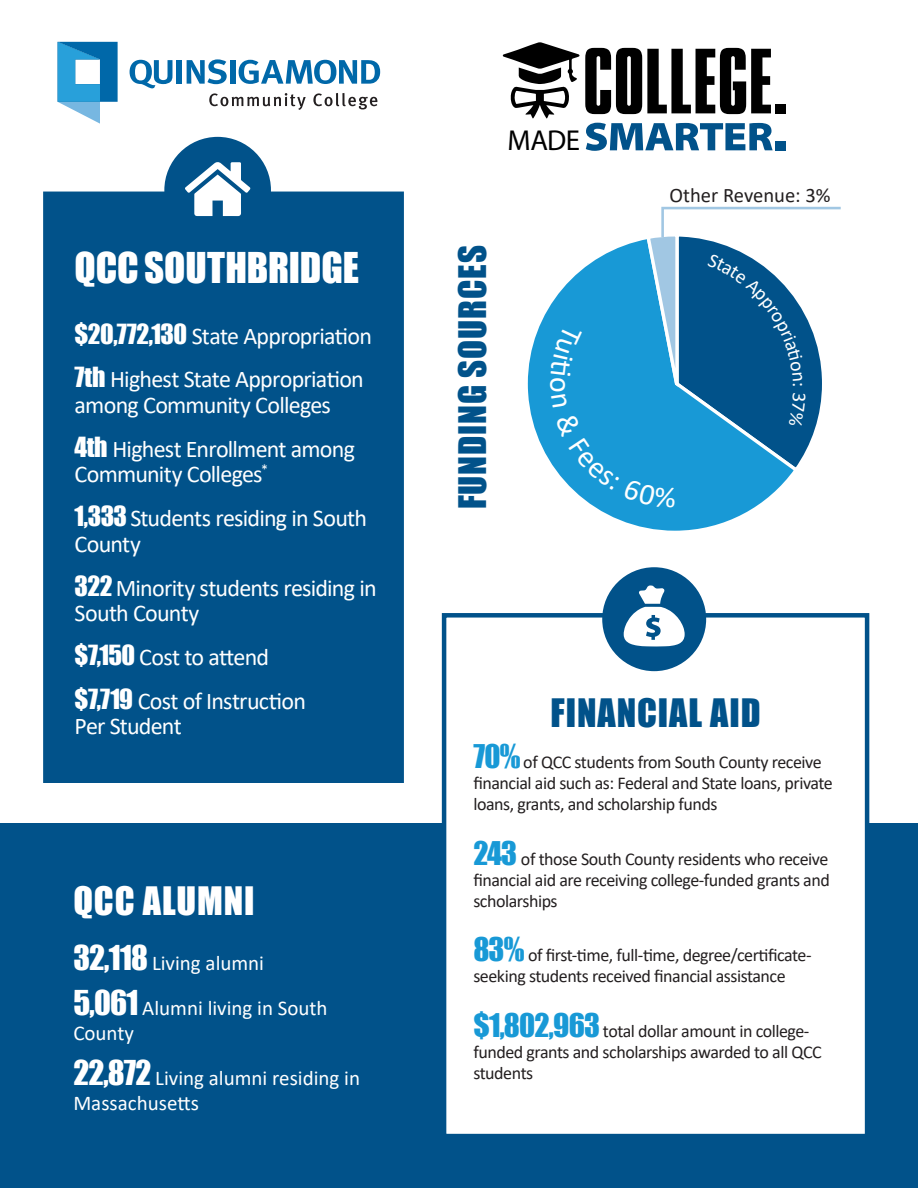
<style>
.page{position:relative;width:918px;height:1188px;background:#fff}
.page>*{position:absolute;margin:0;border:0;box-sizing:border-box;transform-origin:0 0}
.t1{font:79.35px "Press Gothic Pro";letter-spacing:.015em;color:#000}
.t2{font:39px "Impact";letter-spacing:-.005em;color:#fff}
.t3{font:36px "Impact";letter-spacing:.025em;color:#01528a}
.t4{font:36px "Impact";letter-spacing:.025em;color:#fff}
.t5{font:34.95px "Impact";letter-spacing:.025em;color:#01528a}
.t6{font:28.8px "Myriad Pro";color:#000}
.t7{font:24px/43.8px "Calibri";letter-spacing:-.03em;color:#fff}
.t8{font:21px/44.5px "Calibri";color:#fff}
.t9{font:20.55px "Calibri";color:#231f20}
.t10{font:18px/21px "Calibri";letter-spacing:-.025em;color:#231f20}
.s1{font-family:"Impact";font-size:25.5px}
.s2{font-family:"Impact";font-size:31.5px}
.s3{font-family:"Impact";font-size:30px;color:#1899d6}
</style>
<div class="page">
<div style="left:0;top:823px;width:918px;height:365px;background:#01528a"></div>
<svg style="left:58px;top:42px;width:60px;height:82px"></svg>
<svg style="left:130px;top:60px;width:42px;height:28px"></svg>
<div style="left:176px;top:60px;width:6px;height:24px;background:#0068a9"></div>
<svg style="left:187px;top:59px;width:40px;height:25px"></svg>
<div style="left:230px;top:60px;width:5px;height:24px;background:#0068a9"></div>
<svg style="left:239px;top:60px;width:141px;height:24px"></svg>
<svg style="left:209px;top:93px;width:97px;height:17px"></svg>
<svg style="left:313px;top:93px;width:64px;height:16px"></svg>
<div style="left:444px;top:615px;width:423px;height:521px;background:#fff"></div>
<div style="left:442px;top:613px;width:427px;height:525px;border:4px solid #01528a"></div>
<div style="left:604px;top:569px;width:101px;height:101px;background:#01528a;border-radius:50%"></div>
<div style="left:602px;top:567px;width:104px;height:104px;border:3px solid #01528a;border-radius:50%"></div>
<svg style="left:624px;top:585px;width:61px;height:61px"></svg>
<svg style="left:503px;top:42px;width:77px;height:77px"></svg>
<svg style="left:586px;top:123px;width:187px;height:28px"></svg>
<div style="left:775px;top:141px;width:10px;height:9px;background:#01528a"></div>
<div style="left:45px;top:194px;width:357px;height:587px;background:#01528a"></div>
<div style="left:43px;top:192px;width:361px;height:591px;border:4px solid #01528a"></div>
<div style="left:166px;top:138px;width:104px;height:104px;background:#01528a;border-radius:50%"></div>
<div style="left:164px;top:137px;width:107px;height:106px;border:3px solid #01528a;border-radius:50%"></div>
<svg style="left:185px;top:162px;width:66px;height:54px"></svg>
<svg style="left:527px;top:306px;width:227px;height:225px"></svg>
<svg style="left:550px;top:206px;width:291px;height:302px"></svg>
<h2 class="t2" style="left:75px;top:237px;width:286px">QCC SOUTHBRIDGE</h2>
<h3 class="t7" style="left:75px;top:313px;width:299px"><span class="s1">$20,772,130</span> State Appropriation<br><span class="s1">7th</span> Highest State Appropriation</h3>
<h3 class="t7" style="left:75px;top:383px;width:282px">among Community Colleges<br><span class="s1">4th</span> Highest Enrollment among</h3>
<h3 class="t7" style="left:75px;top:452px;width:294px">Community Colleges<sup>*<br></sup><span class="s1">1,333</span> Students residing in South</h3>
<h3 class="t7" style="left:75px;top:521px;width:304px">County<br><span class="s1">322</span> Minority students residing in</h3>
<h3 class="t7" style="left:75px;top:591px;width:233px">South County<br><span class="s1">$7,150</span> Cost to attend <span class="s1">$7,719</span> Cost of Instruction</h3>
<h3 class="t7" style="left:75px;top:704px;width:109px">Per Student</h3>
<h3 class="t4" style="left:73px;top:873px;width:183px">QCC ALUMNI</h3>
<p class="t8" style="left:73px;top:940px;width:256px"><span class="s2">32,118</span> Living alumni<br><span class="s2">5,061</span> Alumni living in South</p>
<p class="t8" style="left:73px;top:1010px;width:288px">County<br><span class="s2">22,872</span> Living alumni residing in</p>
<p class="t8" style="left:73px;top:1080px;width:127px">Massachusetts</p>
<h1 class="t1" style="left:583px;top:30px;width:205px">COLLEGE.</h1>
<h3 class="t6" style="left:508px;top:122px;width:74px">MADE</h3>
<h3 class="t5" style="left:445px;top:509px;width:265px;rotate:-90deg">FUNDING SOURCES</h3>
<p class="t9" style="left:670px;top:181px;width:163px">Other Revenue: 3%</p>
<h3 class="t3" style="left:551px;top:685px;width:211px">FINANCIAL AID</h3>
<p class="t10" style="left:473px;top:751px;width:361px"><span class="s3">70%</span> of QCC students from South County receive financial aid such as: Federal and State loans, private loans, grants, and scholarship funds</p>
<p class="t10" style="left:473px;top:848px;width:358px;text-align:justify"><span class="s3">243</span> of those South County residents who receive financial aid are receiving college-funded grants and scholarships</p>
<p class="t10" style="left:473px;top:944px;width:340px"><span class="s3">83%</span> of first-time, full-time, degree/certificate&shy;seeking students received financial assistance</p>
<p class="t10" style="left:473px;top:1020px;width:350px"><span class="s3">$1,802,963</span> total dollar amount in college&shy;funded grants and scholarships awarded to all QCC students</p>
</div>
